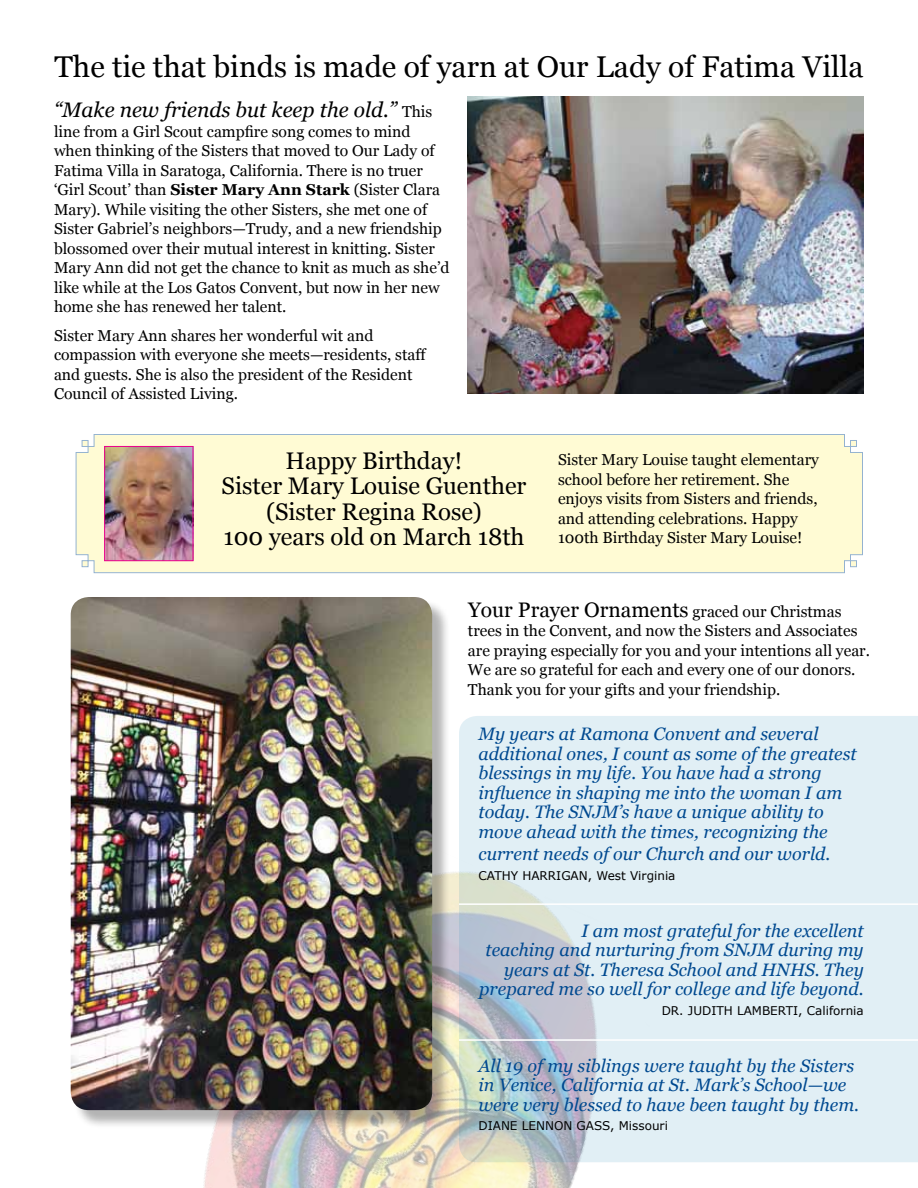
<style>
.page{position:relative;width:918px;height:1188px;background:#fff}
.page>*{position:absolute;margin:0;border:0;box-sizing:border-box;transform-origin:0 0}
.article_headings{font:30px "Georgia";color:#000}
.t1{font:24px "Georgia";color:#000}
.t2{font:21px "Georgia";color:#000}
.t3{font:italic 21px "Georgia";color:#000}
.t4{font:italic 18px/19.5px "Georgia";color:#004990}
.t5{font:15.75px/19.5px "Georgia";color:#000}
.t6{font:12px "Verdana";color:#000}
.s1{font-style:normal;font-size:15.75px}
.s2{font-weight:700}
.s3{font-size:15.75px}
</style>
<div class="page">
<img style="left:203px;top:872px;width:377px;height:316px">
<img style="left:468px;top:97px;width:395px;height:296px">
<div style="left:73px;top:599px;width:378px;height:530px;background:#000;opacity:.3"></div>
<img style="left:71px;top:597px;width:361px;height:513px">
<div style="left:76px;top:434px;width:787px;height:139px;background:#fffbd4"></div>
<img style="left:106px;top:448px;width:85px;height:111px">
<div style="left:104px;top:446px;width:89px;height:115px;border:1px solid #ec008c"></div>
<svg style="left:459px;top:716px;width:459px;height:446px;background:#dae7ed"></svg>
<hr style="left:459px;top:903px;width:459px;height:2px;background:#fff">
<hr style="left:459px;top:1039px;width:459px;height:2px;background:#fff">
<p class="article_headings" style="left:54px;top:49px;width:811px">The tie that binds is made of yarn at Our Lady of Fatima Villa</p>
<p class="t3" style="left:54px;top:97px;width:380px">“Make new friends but keep the old.” <span class="s1">This</span></p>
<p class="t5" style="left:54px;top:122px;width:397px">line from a Girl Scout campfire song comes to mind when thinking of the Sisters that moved to Our Lady of Fatima Villa in Saratoga, California. There is no truer ‘Girl Scout’ than <span class="s2">Sister Mary Ann Stark</span> (Sister Clara Mary). While visiting the other Sisters, she met one of Sister Gabriel’s neighbors—Trudy, and a new friendship blossomed over their mutual interest in knitting. Sister Mary Ann did not get the chance to knit as much as she’d like while at the Los Gatos Convent, but now in her new home she has renewed her talent.</p>
<p class="t5" style="left:54px;top:326px;width:373px">Sister Mary Ann shares her wonderful wit and compassion with everyone she meets—residents, staff and guests. She is also the president of the Resident Council of Assisted Living.</p>
<p class="t1" style="left:286px;top:446px;width:179px">Happy Birthday!</p>
<p class="t1" style="left:222px;top:471px;width:306px">Sister Mary Louise Guenther</p>
<p class="t1" style="left:266px;top:497px;width:217px">(Sister Regina Rose)</p>
<p class="t1" style="left:224px;top:522px;width:303px">100 years old on March 18th</p>
<p class="t5" style="left:558px;top:450px;width:262px">Sister Mary Louise taught elementary school before her retirement. She enjoys visits from Sisters and friends, and attending celebrations. Happy 100th Birthday Sister Mary Louise!</p>
<p class="t2" style="left:468px;top:597px;width:375px">Your Prayer Ornaments <span class="s3">graced our Christmas</span></p>
<p class="t5" style="left:468px;top:621px;width:403px">trees in the Convent, and now the Sisters and Associates are praying especially for you and your intentions all year.<br>We are so grateful for each and every one of our donors.<br>Thank you for your gifts and your friendship.</p>
<p class="t4" style="left:478px;top:725px;width:380px">My years at Ramona Convent and several additional ones, I count as some of the greatest blessings in my life. You have had a strong influence in shaping me into the woman I am today. The SNJM’s have a unique ability to move ahead with the times, recognizing the</p>
<p class="t4" style="left:478px;top:844px;width:353px">current needs of our Church and our world.</p>
<p class="t6" style="left:478px;top:867px;width:199px">CATHY HARRIGAN, West Virginia</p>
<p class="t4" style="left:479px;top:921px;width:386px;text-align:right">I am most grateful for the excellent<br>teaching and nurturing from SNJM during my years at St. Theresa School and HNHS. They prepared me so well for college and life beyond.</p>
<p class="t6" style="left:662px;top:1002px;width:204px">DR. JUDITH LAMBERTI, California</p>
<p class="t4" style="left:478px;top:1056px;width:382px">All 19 of my siblings were taught by the Sisters in Venice, California at St. Mark’s School—we were very blessed to have been taught by them.</p>
<p class="t6" style="left:478px;top:1118px;width:191px">DIANE LENNON GASS, Missouri</p>
</div>
